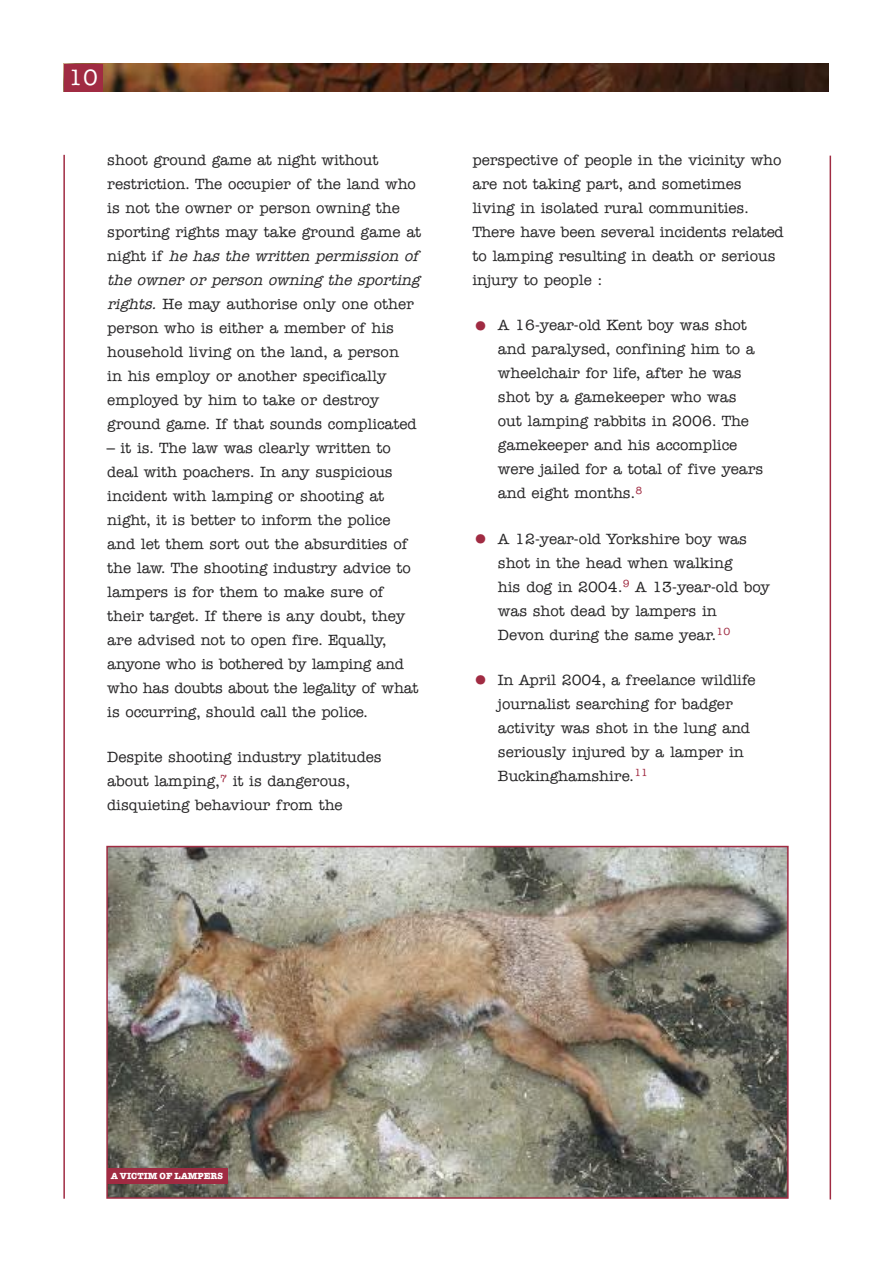
<style>
.page{position:relative;width:893px;height:1263px;background:#fff}
.page>*{position:absolute;margin:0;border:0;box-sizing:border-box;transform-origin:0 0}
.t1{font:500 22.5px "American Typewriter";color:#fff}
.t2{font:500 15px/24px "American Typewriter";color:#272627}
.t3{font:700 9px "American Typewriter";color:#fff}
.s1{font-style:italic}
.s2{font-size:27px;color:#a02b42}
</style>
<div class="page">
<img style="left:102px;top:64px;width:726px;height:28px">
<div style="left:64px;top:64px;width:38px;height:28px;background:#a02b42"></div>
<hr style="left:63px;top:155px;width:2px;height:1044px;background:#a02b42">
<hr style="left:830px;top:156px;width:1px;height:1043px;background:#a02b42">
<img style="left:109px;top:849px;width:677px;height:347px">
<div style="left:106px;top:846px;width:683px;height:353px;border:2px solid #a02b42"></div>
<div style="left:107px;top:1168px;width:120px;height:16px;background:#a02b42"></div>
<h1 class="t1" style="left:68px;top:70px;width:31px">10</h1>
<p class="t2" style="left:107px;top:149px;width:315px">shoot ground game at night without restriction. The occupier of the land who is not the owner or person owning the sporting rights may take ground game at night if <span class="s1">he has the written permission of the owner or person owning the sporting rights.</span> He may authorise only one other person who is either a member of his household living on the land, a person<br>in his employ or another specifically employed by him to take or destroy ground game. If that sounds complicated</p>
<p class="t2" style="left:107px;top:437px;width:313px">– it is. The law was clearly written to deal with poachers. In any suspicious incident with lamping or shooting at night, it is better to inform the police and let them sort out the absurdities of the law. The shooting industry advice to lampers is for them to make sure of their target. If there is any doubt, they are advised not to open fire. Equally, anyone who is bothered by lamping and who has doubts about the legality of what is occurring, should call the police.</p>
<p class="t2" style="left:107px;top:747px;width:276px">Despite shooting industry platitudes about lamping,<sup>7</sup> it is dangerous, disquieting behaviour from the</p>
<p class="t2" style="left:472px;top:149px;width:313px">perspective of people in the vicinity who are not taking part, and sometimes living in isolated rural communities.<br>There have been several incidents related to lamping resulting in death or serious injury to people :</p>
<p class="t2" style="left:498px;top:315px;width:267px;text-indent:-26px"><span class="s2">•</span> A 16-year-old Kent boy was shot and paralysed, confining him to a wheelchair for life, after he was shot by a gamekeeper who was out lamping rabbits in 2006. The gamekeeper and his accomplice were jailed for a total of five years and eight months.<sup>8</sup></p>
<p class="t2" style="left:498px;top:528px;width:274px;text-indent:-26px"><span class="s2">•</span> A 12-year-old Yorkshire boy was shot in the head when walking<br>his dog in 2004.<sup>9</sup> A 13-year-old boy was shot dead by lampers in<br>Devon during the same year.<sup>10</sup></p>
<p class="t2" style="left:498px;top:669px;width:259px;text-indent:-26px"><span class="s2">•</span> In April 2004, a freelance wildlife journalist searching for badger activity was shot in the lung and seriously injured by a lamper in<br>Buckinghamshire.<sup>11</sup></p>
<p class="t3" style="left:111px;top:1173px;width:114px">A VICTIM OF LAMPERS</p>
</div>
